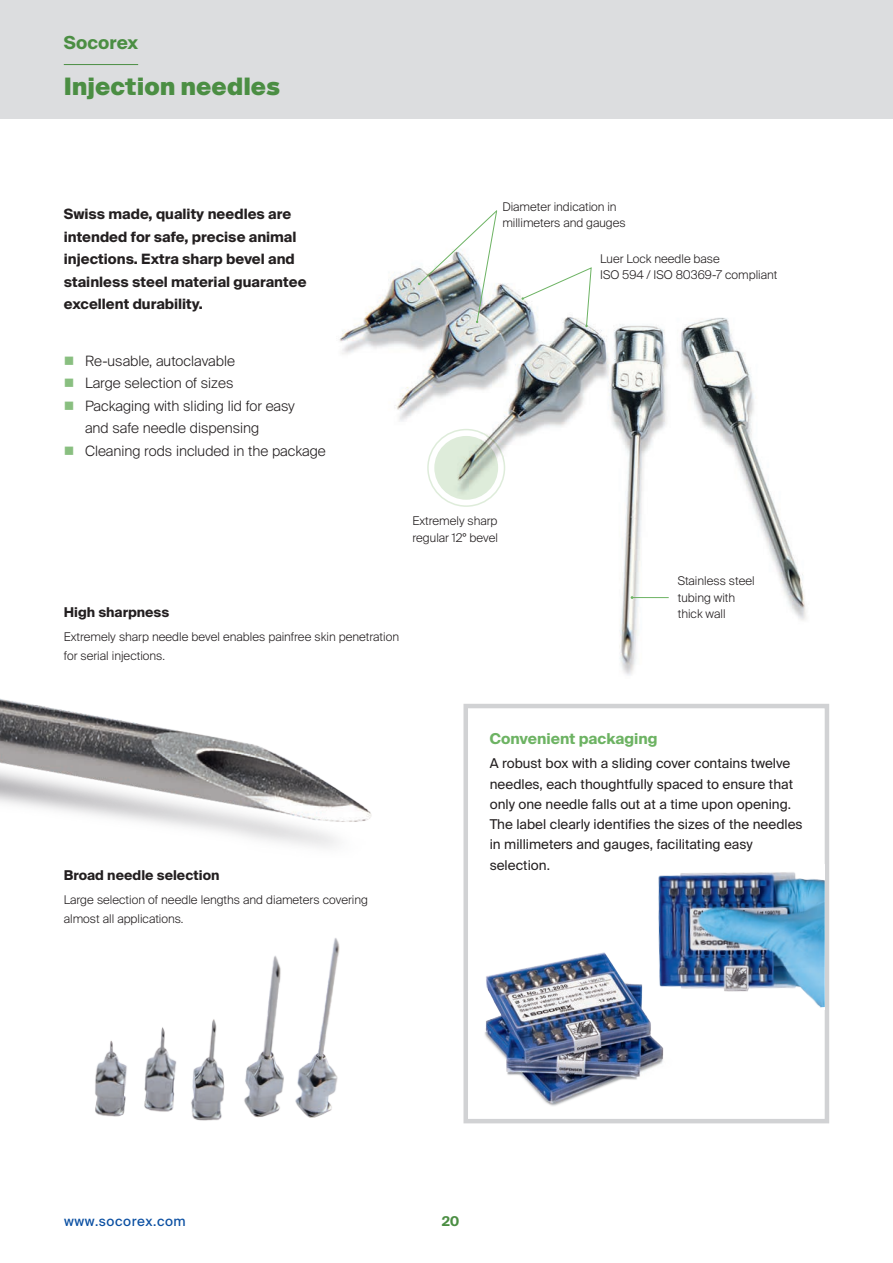
<style>
.page{position:relative;width:893px;height:1263px;background:#fff}
.page>*{position:absolute;margin:0;border:0;box-sizing:border-box;transform-origin:0 0}
.t1{font:900 24px "Suisse Intl";color:#4b8e43}
.t2{font:700 18px "Suisse Intl";letter-spacing:.005em;color:#4b8e43}
.t3{font:700 15px "Suisse Intl";color:#6db363}
.t4{font:700 14.25px/22.5px "Suisse Intl";color:#231f20}
.t5{font:300 14.25px/22.5px "Suisse Intl";color:#231f20}
.t6{font:13.5px/20.2px "Suisse Intl";color:#231f20}
.t7{font:700 13.5px "Suisse Intl";color:#231f20}
.t8{font:13.5px "Suisse Intl";letter-spacing:.04em;color:#0a4fa2}
.t9{font:700 13.5px "Suisse Intl";color:#4b8e43}
.Legende{font:300 12px/16.5px "Suisse Intl";color:#231f20}
.s1{color:#89bf80}
</style>
<div class="page">
<img style="left:0;top:698px;width:372px;height:150px">
<div style="left:0;top:0;width:893px;height:119px;background:#dcdddf"></div>
<hr style="left:64px;top:64px;width:74px;height:1px;background:#4b8e43">
<img style="left:339px;top:268px;width:467px;height:408px">
<hr style="left:632px;top:597px;width:37px;height:1px;background:#6db363">
<svg style="left:521px;top:267px;width:71px;height:60px"></svg>
<svg style="left:434px;top:436px;width:64px;height:64px;background:#d0ddcc"></svg>
<div style="left:427px;top:429px;width:78px;height:78px;border:2px solid #deecda;border-radius:50%"></div>
<img style="left:95px;top:938px;width:245px;height:183px">
<div style="left:463px;top:704px;width:366px;height:419px;background:#fff;border:4px solid #d1d2d4"></div>
<img style="left:484px;top:952px;width:180px;height:154px">
<img style="left:647px;top:864px;width:178px;height:146px">
<img style="left:418px;top:210px;width:79px;height:113px">
<p class="t2" style="left:64px;top:32px;width:76px">Socorex</p>
<p class="t1" style="left:64px;top:73px;width:218px">Injection needles</p>
<p class="t4" style="left:64px;top:203px;width:244px">Swiss made, quality needles are intended for safe, precise animal injections. Extra sharp bevel and stainless steel material guarantee excellent durability.</p>
<p class="t5" style="left:64px;top:350px;width:173px"><span class="s1">■</span> Re-usable, autoclavable</p>
<p class="t5" style="left:64px;top:372px;width:171px"><span class="s1">■</span> Large selection of sizes</p>
<p class="t5" style="left:85px;top:395px;width:211px;text-indent:-21px"><span class="s1">■</span> Packaging with sliding lid for easy and safe needle dispensing</p>
<p class="t5" style="left:64px;top:440px;width:264px"><span class="s1">■</span> Cleaning rods included in the package</p>
<p class="Legende" style="left:502px;top:198px;width:125px">Diameter indication in millimeters and gauges</p>
<p class="Legende" style="left:600px;top:251px;width:179px">Luer Lock needle base<br>ISO 594 / ISO 80369-7 compliant</p>
<p class="Legende" style="left:412px;top:513px;width:87px">Extremely sharp regular 12° bevel</p>
<p class="t7" style="left:64px;top:604px;width:107px">High sharpness</p>
<p class="Legende" style="left:64px;top:627px;width:337px;line-height:18.9px">Extremely sharp needle bevel enables painfree skin penetration for serial injections.</p>
<p class="Legende" style="left:678px;top:573px;width:78px">Stainless steel tubing with</p>
<p class="Legende" style="left:678px;top:606px;width:49px">thick wall</p>
<p class="t7" style="left:64px;top:867px;width:157px">Broad needle selection</p>
<p class="Legende" style="left:64px;top:892px;width:306px">Large selection of needle lengths and diameters covering</p>
<p class="Legende" style="left:64px;top:911px;width:121px">almost all applications.</p>
<p class="t3" style="left:490px;top:730px;width:169px">Convenient packaging</p>
<p class="t6" style="left:490px;top:753px;width:314px">A robust box with a sliding cover contains twelve needles, each thoughtfully spaced to ensure that only one needle falls out at a time upon opening.<br>The label clearly identifies the sizes of the needles in millimeters and gauges, facilitating easy selection.</p>
<p class="t8" style="left:64px;top:1213px;width:123px">www.socorex.com</p>
<p class="t9" style="left:442px;top:1213px;width:19px">20</p>
</div>
